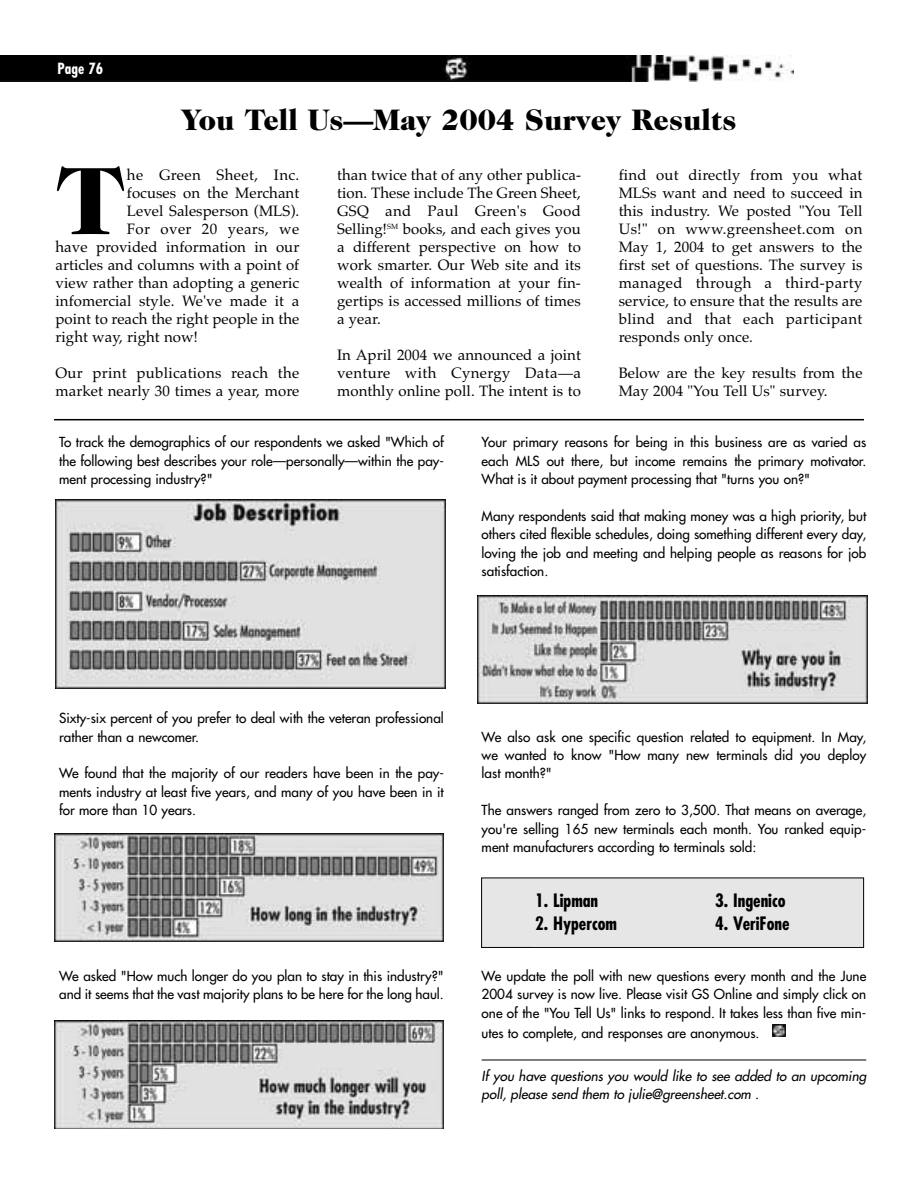
<style>
.page{position:relative;width:918px;height:1188px;background:#fff}
.page>*{position:absolute;margin:0;border:0;box-sizing:border-box;transform-origin:0 0}
.t1{font:900 97.05px "Caslon Two Twenty Four";color:#000}
.t2{font:900 30px "Caslon Two Twenty Four";color:#000}
.t3{font:700 condensed 18px "Futura";color:#000}
.t4{font:15px/18px "Palatino";letter-spacing:.005em;color:#000;text-align:justify}
.t5{font:15px "Palatino";letter-spacing:.025em;color:#000}
.t6{font:700 condensed 15px "Futura";letter-spacing:.005em;color:#fff}
.t7{font:13.5px/18.5px "Futura";color:#000;text-align:justify}
.t8{font:italic 13.5px/18px "Futura";color:#000}
</style>
<div class="page">
<hr style="left:482px;top:1060px;width:384px;height:1px;background:#000">
<img style="left:772px;top:1024px;width:14px;height:12px">
<img style="left:0;top:56px;width:794px;height:25px">
<img style="left:55px;top:500px;width:390px;height:188px">
<img style="left:54px;top:833px;width:389px;height:109px">
<img style="left:54px;top:1021px;width:389px;height:108px">
<div style="left:478px;top:596px;width:391px;height:110px;background:linear-gradient(to right,#fff,#fff)"></div>
<img style="left:478px;top:596px;width:389px;height:108px">
<div style="left:482px;top:878px;width:381px;height:69px;background:#e6e6e6"></div>
<div style="left:481px;top:878px;width:383px;height:70px;border:1px solid #000"></div>
<hr style="left:54px;top:419px;width:810px;height:1px;background:#000">
<p class="t6" style="left:57px;top:62px;width:47px">Page 76</p>
<h2 class="t2" style="left:182px;top:108px;width:556px">You Tell Us—May 2004 Survey Results</h2>
<h1 class="t1" style="left:56px;top:163px;width:72px">T</h1>
<p class="t5" style="left:127px;top:169px;width:174px">he Green Sheet, Inc.</p>
<p class="t4" style="left:127px;top:186px;width:174px">focuses on the Merchant</p>
<p class="t4" style="left:127px;top:204px;width:174px">Level Salesperson (MLS).</p>
<p class="t5" style="left:127px;top:223px;width:174px">For over 20 years, we</p>
<p class="t4" style="left:56px;top:240px;width:245px">have provided information in our</p>
<p class="t4" style="left:56px;top:258px;width:245px">articles and columns with a point of</p>
<p class="t4" style="left:56px;top:276px;width:245px">view rather than adopting a generic</p>
<p class="t4" style="left:56px;top:294px;width:245px">infomercial style. We've made it a</p>
<p class="t4" style="left:56px;top:312px;width:245px">point to reach the right people in the</p>
<p class="t4" style="left:56px;top:330px;width:144px">right way, right now!</p>
<p class="t4" style="left:56px;top:366px;width:245px">Our print publications reach the market nearly 30 times a year, more</p>
<p class="t4" style="left:337px;top:168px;width:245px">than twice that of any other publica&shy;tion. These include The Green Sheet, GSQ and Paul Green's Good Selling!<sup>SM</sup> books, and each gives you a different perspective on how to work smarter. Our Web site and its wealth of information at your fin&shy;gertips is accessed millions of times a year.</p>
<p class="t4" style="left:337px;top:348px;width:245px">In April 2004 we announced a joint venture with Cynergy Data—a monthly online poll. The intent is to</p>
<p class="t4" style="left:619px;top:168px;width:245px">find out directly from you what MLSs want and need to succeed in this industry. We posted "You Tell Us!" on www.greensheet.com on May 1, 2004 to get answers to the first set of questions. The survey is managed through a third-party service, to ensure that the results are blind and that each participant responds only once.</p>
<p class="t4" style="left:619px;top:366px;width:245px">Below are the key results from the<br>May 2004 "You Tell Us" survey.</p>
<p class="t7" style="left:59px;top:434px;width:386px">To track the demographics of our respondents we asked "Which of the following best describes your role—personally—within the pay&shy;ment processing industry?"</p>
<p class="t7" style="left:482px;top:434px;width:386px">Your primary reasons for being in this business are as varied as each MLS out there, but income remains the primary motivator.<br>What is it about payment processing that "turns you on?"</p>
<p class="t7" style="left:482px;top:508px;width:386px">Many respondents said that making money was a high priority, but others cited flexible schedules, doing something different every day, loving the job and meeting and helping people as reasons for job satisfaction.</p>
<p class="t7" style="left:59px;top:710px;width:386px">Sixty-six percent of you prefer to deal with the veteran professional rather than a newcomer.</p>
<p class="t7" style="left:59px;top:765px;width:386px">We found that the majority of our readers have been in the pay&shy;ments industry at least five years, and many of you have been in it for more than 10 years.</p>
<p class="t7" style="left:59px;top:968px;width:386px">We asked "How much longer do you plan to stay in this industry?" and it seems that the vast majority plans to be here for the long haul.</p>
<p class="t7" style="left:482px;top:728px;width:386px">We also ask one specific question related to equipment. In May, we wanted to know "How many new terminals did you deploy last month?"</p>
<p class="t7" style="left:482px;top:802px;width:386px">The answers ranged from zero to 3,500. That means on average, you're selling 165 new terminals each month. You ranked equip&shy;ment manufacturers according to terminals sold:</p>
<h3 class="t3" style="left:535px;top:893px;width:65px">1. Lipman</h3>
<h3 class="t3" style="left:535px;top:916px;width:84px">2. Hypercom</h3>
<h3 class="t3" style="left:715px;top:893px;width:72px">3. Ingenico</h3>
<h3 class="t3" style="left:715px;top:916px;width:76px">4. VeriFone</h3>
<p class="t7" style="left:482px;top:968px;width:386px">We update the poll with new questions every month and the June 2004 survey is now live. Please visit GS Online and simply click on one of the "You Tell Us" links to respond. It takes less than five min-</p>
<p class="t7" style="left:482px;top:1024px;width:279px">utes to complete, and responses are anonymous.</p>
<p class="t8" style="left:482px;top:1068px;width:386px">If you have questions you would like to see added to an upcoming poll, please send them to julie@greensheet.com .</p>
</div>
